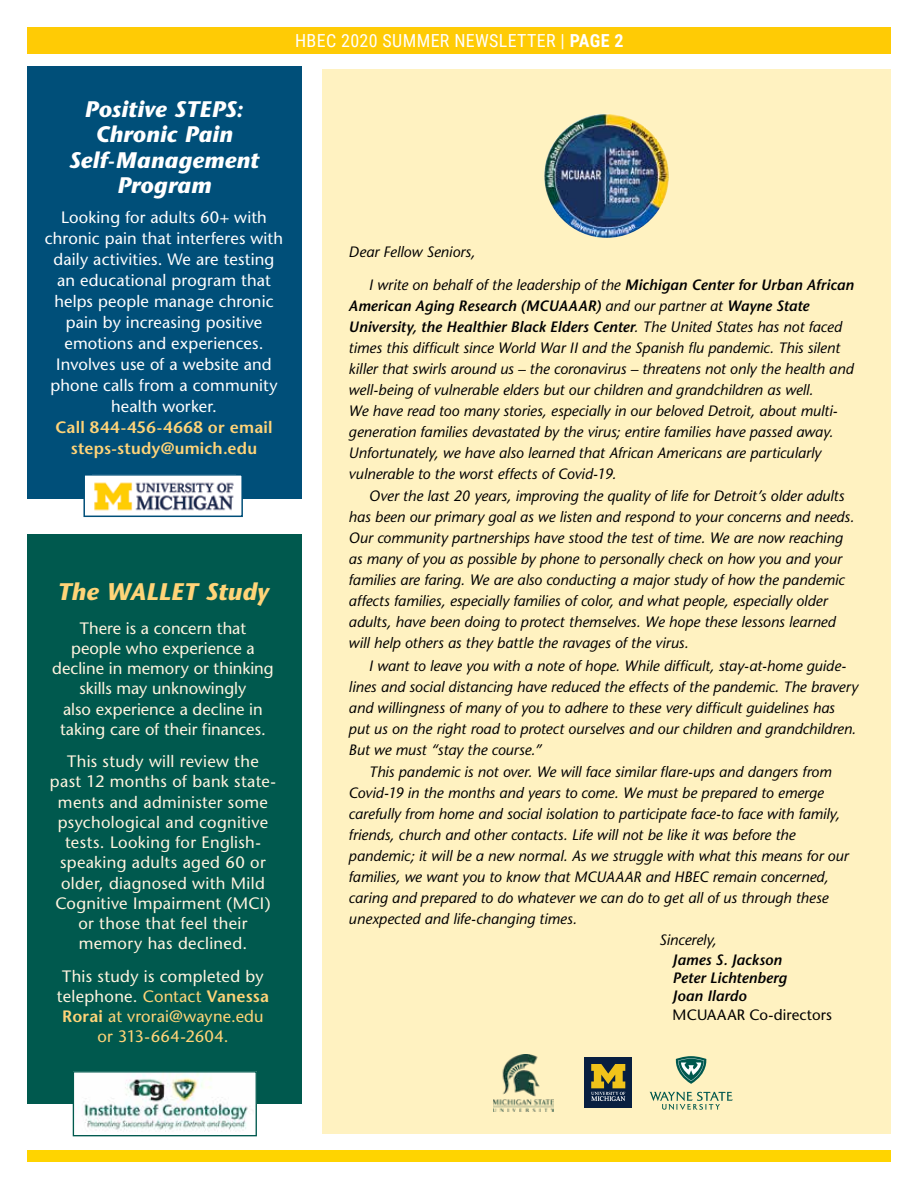
<style>
.page{position:relative;width:918px;height:1188px;background:#fff}
.page>*{position:absolute;margin:0;border:0;box-sizing:border-box;transform-origin:0 0}
.t1{font:italic 700 24px "Stone Sans";letter-spacing:.01em;color:#ffd478}
.t2{font:italic 700 22.5px/25.5px "Stone Sans";letter-spacing:.01em;color:#fff;text-align:center}
.t3{font:18px "Roboto Condensed";letter-spacing:.02em;color:#fff}
.t4{font:16.5px/20.2px "Stone Sans";letter-spacing:.015em;color:#fff4df;text-align:center}
.t5{font:16.5px/21px "Stone Sans";letter-spacing:.01em;color:#fff;text-align:center}
.t6{font:16.5px/20.2px "Stone Sans";letter-spacing:.015em;color:#ffd478;text-align:center}
.t7{font:600 16.5px/21px "Stone Sans";letter-spacing:.015em;color:#ffd478;text-align:center}
.t8{font:italic 15px/21px "Stone Sans";color:#000}
.t9{font:italic 600 15px/18px "Stone Sans";letter-spacing:.005em;color:#000}
.t10{font:15px "Stone Sans";letter-spacing:.005em;color:#000}
.s1{font-weight:700}
.s2{color:#fff4df}
.s3{font-weight:600}
</style>
<div class="page">
<div style="left:322px;top:69px;width:569px;height:1065px;background:#fff2c1"></div>
<div style="left:27px;top:1150px;width:864px;height:12px;background:#ffd400"></div>
<div style="left:27px;top:27px;width:864px;height:26px;background:#ffcb05"></div>
<img style="left:544px;top:114px;width:125px;height:124px;border-radius:62px">
<div style="left:27px;top:66px;width:274px;height:433px;background:#004f79"></div>
<div style="left:84px;top:475px;width:158px;height:41px;background:#fff"></div>
<img style="left:94px;top:482px;width:140px;height:29px">
<div style="left:83px;top:474px;width:160px;height:43px;border:2px solid #004f79"></div>
<div style="left:27px;top:535px;width:274px;height:569px;background:#00594e"></div>
<img style="left:75px;top:1073px;width:180px;height:59px">
<div style="left:73px;top:1071px;width:184px;height:65px;border:1px solid #00594e"></div>
<svg style="left:649px;top:1092px;width:84px;height:18px"></svg>
<svg style="left:675px;top:1056px;width:32px;height:28px"></svg>
<div style="left:584px;top:1057px;width:48px;height:51px;background:#081f40"></div>
<svg style="left:591px;top:1064px;width:34px;height:37px"></svg>
<img style="left:494px;top:1054px;width:60px;height:58px">
<p class="t3" style="left:295px;top:28px;width:330px">HBEC 2020 SUMMER NEWSLETTER | <span class="s1">PAGE 2</span></p>
<h2 class="t2" style="left:69px;top:96px;width:192px">Positive STEPS:<br>Chronic Pain<br>Self-Management<br>Program</h2>
<p class="t5" style="left:45px;top:207px;width:240px">Looking for adults 60+ with chronic pain that interferes with daily activities. We are testing an educational program that helps people manage chronic pain by increasing positive emotions and experiences.<br>Involves use of a website and phone calls from a community health worker.</p>
<p class="t7" style="left:56px;top:417px;width:219px">Call 844-456-4668 or email steps-study@umich.edu</p>
<h1 class="t1" style="left:57px;top:577px;width:213px">The WALLET Study</h1>
<p class="t4" style="left:52px;top:618px;width:223px">There is a concern that<br>people who experience a decline in memory or thinking skills may unknowingly<br>also experience a decline in taking care of their finances.</p>
<p class="t4" style="left:50px;top:751px;width:228px">This study will review the past 12 months of bank state&shy;ments and administer some psychological and cognitive tests. Looking for English&shy;speaking adults aged 60 or older, diagnosed with Mild<br>Cognitive Impairment (MCI) or those that feel their memory has declined.</p>
<p class="t6" style="left:57px;top:966px;width:214px"><span class="s2">This study is completed by telephone.</span> Contact <span class="s3">Vanessa<br>Rorai</span> at vrorai@wayne.edu or 313-664-2604.</p>
<p class="t8" style="left:349px;top:241px;width:128px">Dear Fellow Seniors,</p>
<p class="t8" style="left:349px;top:274px;width:507px;text-indent:20px">I write on behalf of the leadership of the <span class="s3">Michigan Center for Urban African American Aging Research (MCUAAAR)</span> and our partner at <span class="s3">Wayne State University, the Healthier Black Elders Center</span>. The United States has not faced times this difficult since World War II and the Spanish flu pandemic. This silent killer that swirls around us – the coronavirus – threatens not only the health and well-being of vulnerable elders but our children and grandchildren as well.<br>We have read too many stories, especially in our beloved Detroit, about multi&shy;generation families devastated by the virus; entire families have passed away.<br>Unfortunately, we have also learned that African Americans are particularly vulnerable to the worst effects of Covid-19.</p>
<p class="t8" style="left:349px;top:486px;width:507px;text-indent:20px">Over the last 20 years, improving the quality of life for Detroit’s older adults has been our primary goal as we listen and respond to your concerns and needs.<br>Our community partnerships have stood the test of time. We are now reaching as many of you as possible by phone to personally check on how you and your families are faring. We are also conducting a major study of how the pandemic affects families, especially families of color, and what people, especially older adults, have been doing to protect themselves. We hope these lessons learned will help others as they battle the ravages of the virus.</p>
<p class="t8" style="left:349px;top:655px;width:511px;text-indent:20px">I want to leave you with a note of hope. While difficult, stay-at-home guide&shy;lines and social distancing have reduced the effects of the pandemic. The bravery and willingness of many of you to adhere to these very difficult guidelines has put us on the right road to protect ourselves and our children and grandchildren.<br>But we must “stay the course.”</p>
<p class="t8" style="left:369px;top:762px;width:464px">This pandemic is not over. We will face similar flare-ups and dangers from</p>
<p class="t8" style="left:349px;top:783px;width:477px">Covid-19 in the months and years to come. We must be prepared to emerge</p>
<p class="t8" style="left:349px;top:804px;width:493px">carefully from home and social isolation to participate face-to face with family,</p>
<p class="t8" style="left:349px;top:825px;width:448px">friends, church and other contacts. Life will not be like it was before the</p>
<p class="t8" style="left:349px;top:846px;width:501px">pandemic; it will be a new normal. As we struggle with what this means for our</p>
<p class="t8" style="left:349px;top:867px;width:481px">families, we want you to know that MCUAAAR and HBEC remain concerned,</p>
<p class="t8" style="left:349px;top:888px;width:481px">caring and prepared to do whatever we can do to get all of us through these</p>
<p class="t8" style="left:349px;top:909px;width:230px">unexpected and life-changing times.</p>
<p class="t8" style="left:659px;top:930px;width:59px">Sincerely,</p>
<p class="t9" style="left:673px;top:951px;width:116px">James S. Jackson<br>Peter Lichtenberg<br>Joan Ilardo</p>
<p class="t10" style="left:673px;top:1006px;width:161px">MCUAAAR Co-directors</p>
</div>
